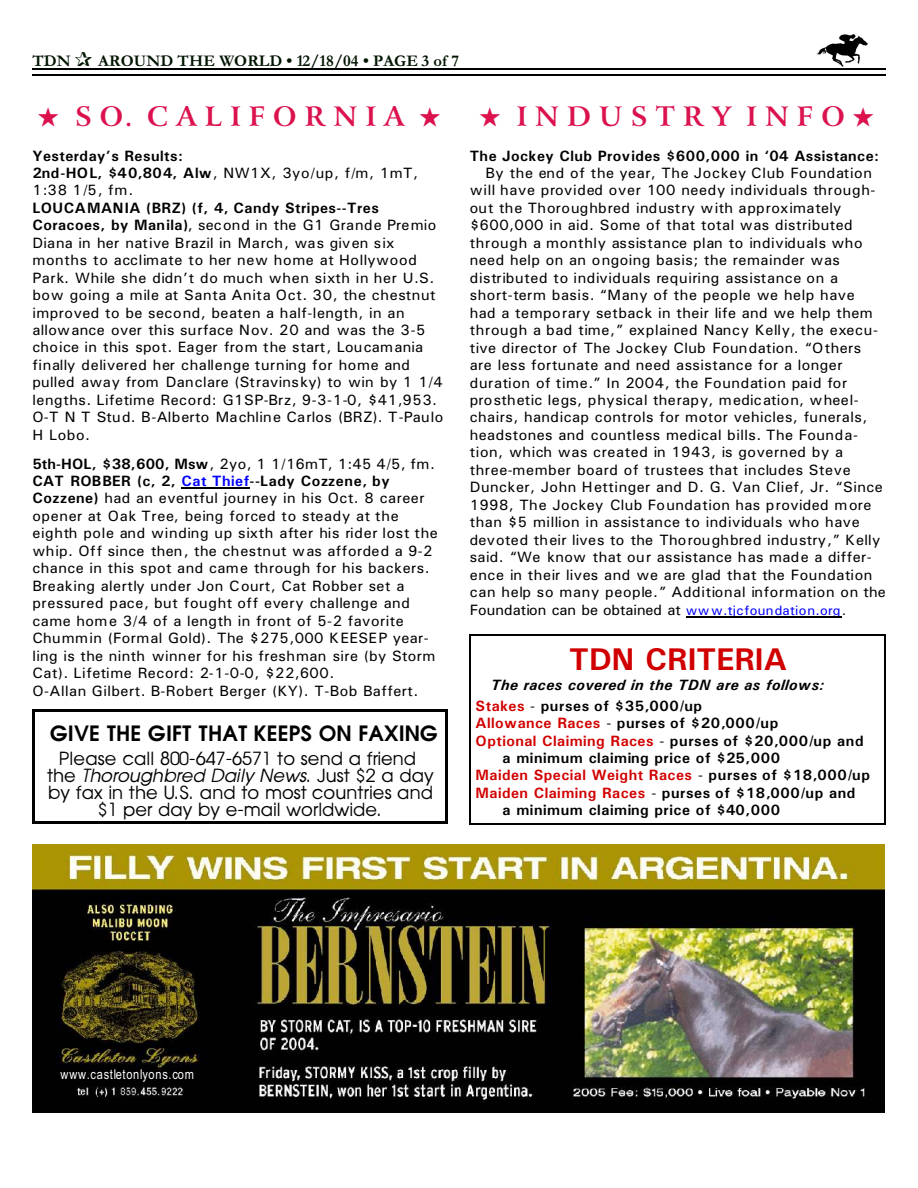
<style>
.page{position:relative;width:918px;height:1188px;background:#fff}
.page>*{position:absolute;margin:0;border:0;box-sizing:border-box;transform-origin:0 0}
.t1{font:700 31.35px "Univers";letter-spacing:.005em;color:#d10000}
.t2{font:700 27px "Arrus BT";letter-spacing:.3em;color:#db124d}
.t3{font:700 21px "Advance";letter-spacing:.005em;color:#000}
.t4{font:18px/17.1px "Advance";letter-spacing:.005em;color:#000;text-align:center}
.t5{font:700 16.5px "Garamond";letter-spacing:.005em;color:#001400}
.t6{font:15px/17.4px "Univers";letter-spacing:.03em;color:#000}
.t7{font:700 15px/17.4px "Univers";letter-spacing:.03em;color:#000}
.t8{font:700 15px "Univers";letter-spacing:.03em;color:#d10000}
.t9{font:italic 700 15px/20.9px "Univers";letter-spacing:.03em;color:#000}
.t10{font:13.5px "Arial Narrow";letter-spacing:.055em;color:#fff}
.s1{font-weight:400}
.s2{font-weight:700}
.s3{font-weight:700;color:#00f}
.s4{font-style:italic}
.s5{font-size:13.5px;color:#00f}
.s6{font-size:13.5px}
.s7{font-style:normal;color:#d10000}
.s8{font-weight:400;font-style:normal}
.s9{font-style:normal}
.s10{color:#d10000}
.s11{font-weight:400;color:#000}
.s12{color:#000}
</style>
<div class="page">
<img style="left:817px;top:35px;width:51px;height:31px">
<hr style="left:32px;top:68px;width:853px;height:1px;background:#000">
<hr style="left:32px;top:75px;width:853px;height:1px;background:#000">
<img style="left:32px;top:844px;width:852px;height:269px">
<hr style="left:32px;top:709px;width:3px;height:115px;background:#000">
<hr style="left:445px;top:709px;width:3px;height:115px;background:#000">
<hr style="left:32px;top:709px;width:416px;height:3px;background:#000">
<hr style="left:32px;top:821px;width:416px;height:3px;background:#000">
<hr style="left:470px;top:634px;width:1px;height:190px;background:#000">
<hr style="left:884px;top:634px;width:1px;height:190px;background:#000">
<hr style="left:470px;top:634px;width:415px;height:1px;background:#000">
<hr style="left:470px;top:823px;width:415px;height:2px;background:#000">
<hr style="left:182px;top:488px;width:68px;height:1px;background:#000">
<hr style="left:686px;top:616px;width:156px;height:1px;background:#000">
<p class="t5" style="left:32px;top:55px;width:40px">TDN</p>
<p class="t5" style="left:98px;top:55px;width:362px">AROUND THE WORLD • 12/18/04 • PAGE 3 of 7</p>
<h2 class="t2" style="left:38px;top:106px;width:404px">★ SO. CALIFORNIA ★</h2>
<p class="t7" style="left:32px;top:148px;width:387px">Yesterday’s Results:<br>2nd-HOL, $40,804, Alw<span class="s1">, NW1X, 3yo/up, f/m, 1mT,<br>1:38 1/5, fm.</span></p>
<p class="t6" style="left:32px;top:200px;width:412px"><span class="s2">LOUCAMANIA (BRZ) (f, 4, Candy Stripes--Tres Coracoes, by Manila)</span>, second in the G1 Grande Premio Diana in her native Brazil in March, was given six months to acclimate to her new home at Hollywood Park. While she didn’t do much when sixth in her U.S. bow going a mile at Santa Anita Oct. 30, the chestnut improved to be second, beaten a half-length, in an allowance over this surface Nov. 20 and was the 3-5 choice in this spot. Eager from the start, Loucamania finally delivered her challenge turning for home and pulled away from Danclare (Stravinsky) to win by 1 1/4 lengths. Lifetime Record: G1SP-Brz, 9-3-1-0, $41,953.<br>O-T N T Stud. B-Alberto Machline Carlos (BRZ). T-Paulo H Lobo.</p>
<p class="t6" style="left:32px;top:456px;width:407px"><span class="s2">5th-HOL, $38,600, Msw</span>, 2yo, 1 1/16mT, 1:45 4/5, fm.<br><span class="s2">CAT ROBBER (c, 2,</span> <span class="s3">Cat Thief</span><span class="s2">--Lady Cozzene, by Cozzene)</span> had an eventful journey in his Oct. 8 career opener at Oak Tree, being forced to steady at the eighth pole and winding up sixth after his rider lost the whip. Off since then, the chestnut was afforded a 9-2 chance in this spot and came through for his backers.<br>Breaking alertly under Jon Court, Cat Robber set a pressured pace, but fought off every challenge and came home 3/4 of a length in front of 5-2 favorite Chummin (Formal Gold). The $275,000 KEESEP year&shy;ling is the ninth winner for his freshman sire (by Storm Cat). Lifetime Record: 2-1-0-0, $22,600.<br>O-Allan Gilbert. B-Robert Berger (KY). T-Bob Baffert.</p>
<h3 class="t3" style="left:50px;top:726px;width:389px">GIVE THE GIFT THAT KEEPS ON FAXING</h3>
<p class="t4" style="left:47px;top:751px;width:388px">Please call 800-647-6571 to send a friend the <span class="s4">Thoroughbred Daily News</span>. Just $2 a day by fax in the U.S. and to most countries and $1 per day by e-mail worldwide.</p>
<h2 class="t2" style="left:480px;top:106px;width:396px">★ INDUSTRY INFO★</h2>
<p class="t7" style="left:470px;top:148px;width:411px">The Jockey Club Provides $600,000 in ‘04 Assistance:</p>
<p class="t6" style="left:470px;top:165px;width:418px;text-indent:16px">By the end of the year, The Jockey Club Foundation will have provided over 100 needy individuals through&shy;out the Thoroughbred industry with approximately $600,000 in aid. Some of that total was distributed through a monthly assistance plan to individuals who need help on an ongoing basis; the remainder was distributed to individuals requiring assistance on a short-term basis. “Many of the people we help have<br>had a temporary setback in their life and we help them through a bad time,” explained Nancy Kelly, the execu&shy;tive director of The Jockey Club Foundation. “Others are less fortunate and need assistance for a longer duration of time.” In 2004, the Foundation paid for prosthetic legs, physical therapy, medication, wheel&shy;chairs, handicap controls for motor vehicles, funerals, headstones and countless medical bills. The Founda&shy;tion, which was created in 1943, is governed by a three-member board of trustees that includes Steve Duncker, John Hettinger and D. G. Van Clief, Jr. “Since 1998, The Jockey Club Foundation has provided more than $5 million in assistance to individuals who have devoted their lives to the Thoroughbred industry,” Kelly said. “We know that our assistance has made a differ&shy;ence in their lives and we are glad that the Foundation can help so many people.” Additional information on the Foundation can be obtained at <span class="s5">www.tjcfoundation.org</span><span class="s6">.</span></p>
<h1 class="t1" style="left:569px;top:649px;width:219px">TDN CRITERIA</h1>
<p class="t9" style="left:476px;top:676px;width:351px;text-indent:16px">The races covered in the TDN are as follows:<br><span class="s7">Stakes</span> <span class="s8">-</span> <span class="s9">purses of $35,000/up</span></p>
<p class="t7" style="left:476px;top:716px;width:304px"><span class="s10">Allowance Races</span> <span class="s1">-</span> purses of $20,000/up</p>
<p class="t8" style="left:476px;top:735px;width:390px">Optional Claiming Races <span class="s11">-</span> <span class="s12">purses of $20,000/up and</span></p>
<p class="t7" style="left:503px;top:750px;width:279px">a minimum claiming price of $25,000</p>
<p class="t8" style="left:476px;top:770px;width:396px">Maiden Special Weight Races <span class="s11">-</span> <span class="s12">purses of $18,000/up</span></p>
<p class="t7" style="left:476px;top:785px;width:382px"><span class="s10">Maiden Claiming Races</span> <span class="s1">-</span> purses of $18,000/up and</p>
<p class="t7" style="left:503px;top:803px;width:279px">a minimum claiming price of $40,000</p>
<p class="t10" style="left:61px;top:1069px;width:135px">www.castletonlyons.com</p>
</div>
